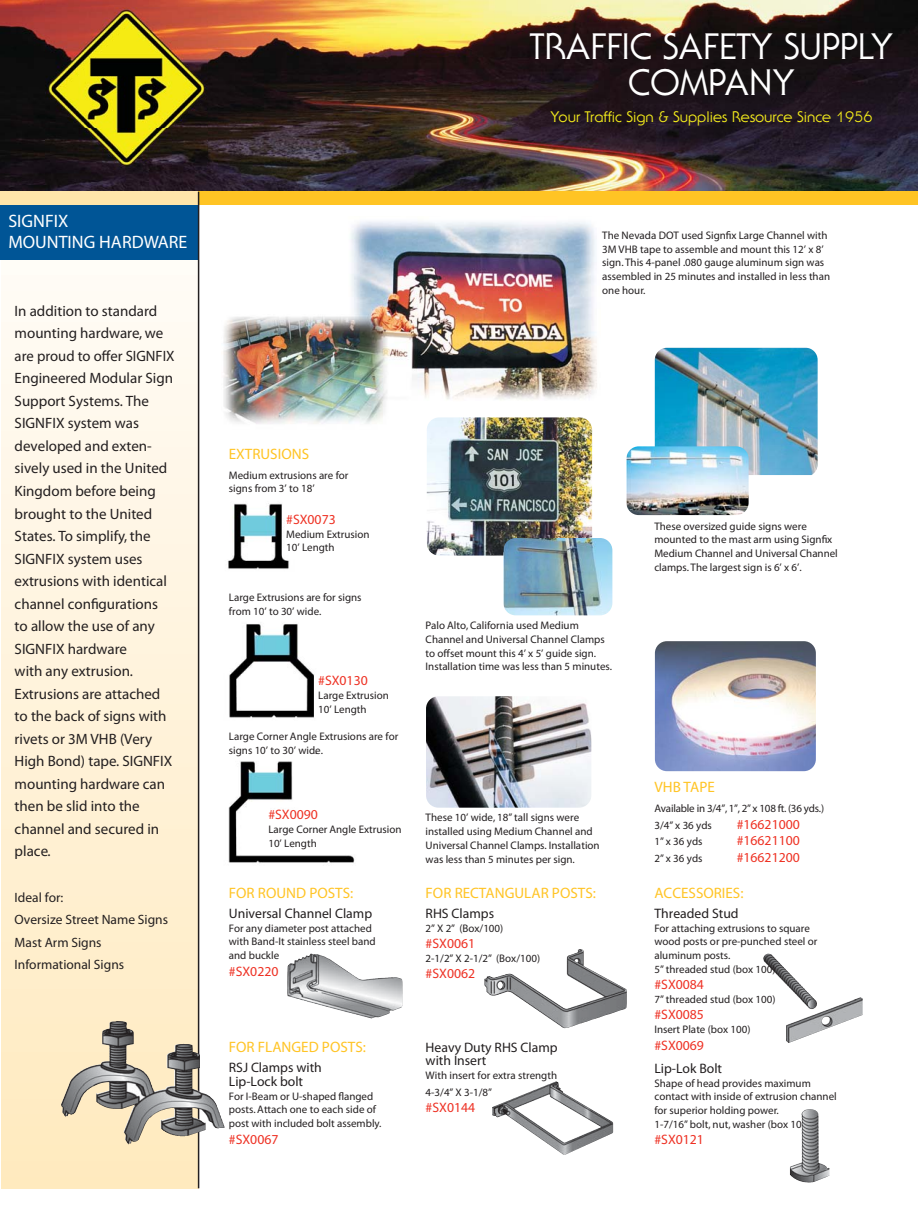
<style>
.page{position:relative;width:918px;height:1218px;background:#fff}
.page>*{position:absolute;margin:0;border:0;box-sizing:border-box;transform-origin:0 0}
.t1{font:36px/36px "Serif Gothic";color:#fff;text-align:center}
.t2{font:18px/21.6px "Myriad Pro";color:#fff}
.t3{font:500 condensed 15.15px "Helvetica Neue";color:#ffc425}
.t4{font:500 condensed 15.15px "Helvetica Neue";color:#ffc424}
.t5{font:500 condensed 15px/22.5px "Helvetica Neue";color:#231f20}
.t6{font:15px "Serif Gothic";color:#f2ea1b}
.t7{font:700 condensed 13.65px/13.6px "Helvetica Neue";color:#231f20}
.t8{font:700 condensed 13.65px "Helvetica Neue";color:#ee3124}
.t9{font:700 condensed 13.65px "Helvetica Neue";color:#ee3224}
.t10{font:700 condensed 13.5px/22.5px "Helvetica Neue";color:#231f20}
.t11{font:condensed 10.95px/13.6px "Helvetica Neue";color:#231f20}
.t12{font:condensed 10.95px/16.5px "Helvetica Neue";letter-spacing:-.02em;color:#231f20}
.t13{font:condensed 10.95px "Helvetica Neue";color:#231e20}
</style>
<div class="page">
<img style="left:0;top:0;width:918px;height:192px">
<img style="left:45px;top:7px;width:162px;height:162px">
<svg style="left:2px;top:259px;width:196px;height:929px;background:#fbf0d9"></svg>
<div style="left:0;top:205px;width:199px;height:54px;background:#005596"></div>
<div style="left:199px;top:192px;width:719px;height:13px;background:#ffc424"></div>
<div style="left:0;top:192px;width:198px;height:13px;background:#ffe5aa"></div>
<hr style="left:198px;top:192px;width:1px;height:996px;background:#231f20">
<img style="left:287px;top:954px;width:116px;height:65px">
<img style="left:655px;top:641px;width:161px;height:130px;border-radius:12px">
<img style="left:655px;top:348px;width:163px;height:127px">
<img style="left:626px;top:446px;width:123px;height:69px;border-radius:12px">
<img style="left:426px;top:696px;width:165px;height:111px;border-radius:12px">
<img style="left:228px;top:503px;width:61px;height:66px">
<img style="left:229px;top:624px;width:85px;height:94px">
<img style="left:228px;top:761px;width:127px;height:102px">
<div style="left:268px;top:810px;width:108px;height:42px;background:#fff"></div>
<div style="left:286px;top:517px;width:87px;height:37px;background:#fff"></div>
<img style="left:223px;top:221px;width:374px;height:210px">
<img style="left:492px;top:1082px;width:62px;height:42px">
<img style="left:763px;top:957px;width:54px;height:52px">
<img style="left:61px;top:1021px;width:75px;height:123px">
<img style="left:427px;top:417px;width:165px;height:138px;border-radius:12px">
<img style="left:503px;top:538px;width:109px;height:77px;border-radius:12px">
<img style="left:542px;top:949px;width:62px;height:59px">
<img style="left:790px;top:1109px;width:40px;height:73px">
<h2 class="t2" style="left:8px;top:210px;width:181px">SIGNFIX<br>MOUNTING HARDWARE</h2>
<p class="t5" style="left:15px;top:301px;width:162px">In addition to standard mounting hardware, we are proud to offer SIGNFIX<br>Engineered Modular Sign<br>Support Systems. The<br>SIGNFIX system was developed and exten&shy;sively used in the United<br>Kingdom before being brought to the United<br>States. To simplify, the<br>SIGNFIX system uses extrusions with identical channel configurations to allow the use of any<br>SIGNFIX hardware<br>with any extrusion.<br>Extrusions are attached to the back of signs with rivets or 3M VHB (Very<br>High Bond) tape. SIGNFIX mounting hardware can then be slid into the channel and secured in place.</p>
<p class="t10" style="left:15px;top:887px;width:155px">Ideal for:<br>Oversize Street Name Signs<br>Mast Arm Signs<br>Informational Signs</p>
<h1 class="t1" style="left:530px;top:33px;width:365px">TRAFFIC SAFETY SUPPLY<br>COMPANY</h1>
<h3 class="t6" style="left:551px;top:111px;width:323px">Your Traffic Sign &amp; Supplies Resource Since 1956</h3>
<p class="t11" style="left:602px;top:229px;width:229px">The Nevada DOT used Signfix Large Channel with 3M VHB tape to assemble and mount this 12’ x 8’ sign. This 4-panel .080 gauge aluminum sign was assembled in 25 minutes and installed in less than one hour.</p>
<h3 class="t4" style="left:229px;top:448px;width:82px">EXTRUSIONS</h3>
<p class="t11" style="left:229px;top:469px;width:121px">Medium extrusions are for signs from 3’ to 18’</p>
<p class="t9" style="left:286px;top:514px;width:51px">#SX0073</p>
<p class="t11" style="left:286px;top:528px;width:85px">Medium Extrusion<br>10’ Length</p>
<p class="t11" style="left:229px;top:591px;width:134px">Large Extrusions are for signs from 10’ to 30’ wide.</p>
<p class="t9" style="left:318px;top:675px;width:51px">#SX0130</p>
<p class="t11" style="left:318px;top:689px;width:72px">Large Extrusion<br>10’ Length</p>
<p class="t11" style="left:229px;top:730px;width:171px">Large Corner Angle Extrusions are for signs 10’ to 30’ wide.</p>
<p class="t13" style="left:315px;top:745px;width:4px">.</p>
<p class="t9" style="left:268px;top:809px;width:51px">#SX0090</p>
<p class="t11" style="left:268px;top:823px;width:135px">Large Corner Angle Extrusion<br>10’ Length</p>
<h3 class="t3" style="left:229px;top:887px;width:126px">FOR ROUND POSTS:</h3>
<p class="t7" style="left:229px;top:907px;width:145px">Universal Channel Clamp</p>
<p class="t11" style="left:229px;top:922px;width:148px">For any diameter post attached with Band-It stainless steel band and buckle</p>
<p class="t8" style="left:229px;top:966px;width:51px">#SX0220</p>
<p class="t11" style="left:426px;top:619px;width:188px">Palo Alto, California used Medium Channel and Universal Channel Clamps to offset mount this 4’ x 5’ guide sign.<br>Installation time was less than 5 minutes.</p>
<p class="t11" style="left:426px;top:811px;width:176px">These 10’ wide, 18” tall signs were installed using Medium Channel and Universal Channel Clamps. Installation was less than 5 minutes per sign.</p>
<h3 class="t3" style="left:426px;top:887px;width:172px">FOR RECTANGULAR POSTS:</h3>
<p class="t7" style="left:426px;top:907px;width:70px">RHS Clamps</p>
<p class="t11" style="left:426px;top:922px;width:79px">2” X 2” (Box/100)</p>
<p class="t8" style="left:426px;top:938px;width:51px">#SX0061</p>
<p class="t11" style="left:426px;top:952px;width:116px">2-1/2” X 2-1/2” (Box/100)</p>
<p class="t8" style="left:426px;top:968px;width:51px">#SX0062</p>
<h3 class="t3" style="left:229px;top:1041px;width:139px">FOR FLANGED POSTS:</h3>
<p class="t7" style="left:229px;top:1061px;width:94px">RSJ Clamps with<br>Lip-Lock bolt</p>
<p class="t11" style="left:229px;top:1090px;width:154px">For I-Beam or U-shaped flanged posts. Attach one to each side of post with included bolt assembly.</p>
<p class="t8" style="left:229px;top:1134px;width:51px">#SX0067</p>
<p class="t7" style="left:426px;top:1041px;width:134px">Heavy Duty RHS Clamp with Insert</p>
<p class="t11" style="left:426px;top:1068px;width:133px;line-height:16.5px">With insert for extra strength<br>4-3/4” X 3-1/8”</p>
<p class="t8" style="left:426px;top:1102px;width:51px">#SX0144</p>
<p class="t11" style="left:654px;top:520px;width:185px">These oversized guide signs were mounted to the mast arm using Signfix Medium Channel and Universal Channel clamps. The largest sign is 6’ x 6’.</p>
<h3 class="t4" style="left:654px;top:781px;width:62px">VHB TAPE</h3>
<p class="t12" style="left:654px;top:801px;width:171px">Available in 3/4”, 1”, 2” x 108 ft. (36 yds.)<br>3/4” x 36 yds</p>
<p class="t9" style="left:737px;top:819px;width:65px">#16621000</p>
<p class="t11" style="left:654px;top:835px;width:50px">1” x 36 yds</p>
<p class="t9" style="left:737px;top:835px;width:65px">#16621100</p>
<p class="t11" style="left:654px;top:852px;width:50px">2” x 36 yds</p>
<p class="t9" style="left:737px;top:852px;width:65px">#16621200</p>
<h3 class="t3" style="left:654px;top:887px;width:91px">ACCESSORIES:</h3>
<p class="t7" style="left:654px;top:907px;width:86px">Threaded Stud</p>
<p class="t11" style="left:654px;top:922px;width:165px">For attaching extrusions to square wood posts or pre-punched steel or aluminum posts.<br>5” threaded stud (box 100)</p>
<p class="t8" style="left:654px;top:979px;width:51px">#SX0084</p>
<p class="t11" style="left:654px;top:993px;width:123px">7” threaded stud (box 100)</p>
<p class="t8" style="left:654px;top:1009px;width:51px">#SX0085</p>
<p class="t11" style="left:654px;top:1023px;width:98px">Insert Plate (box 100)</p>
<p class="t8" style="left:654px;top:1040px;width:51px">#SX0069</p>
<p class="t7" style="left:654px;top:1062px;width:69px">Lip-Lok Bolt</p>
<p class="t11" style="left:654px;top:1077px;width:184px">Shape of head provides maximum contact with inside of extrusion channel for superior holding power.<br>1-7/16” bolt, nut, washer (box 100)</p>
<p class="t8" style="left:654px;top:1134px;width:51px">#SX0121</p>
</div>
